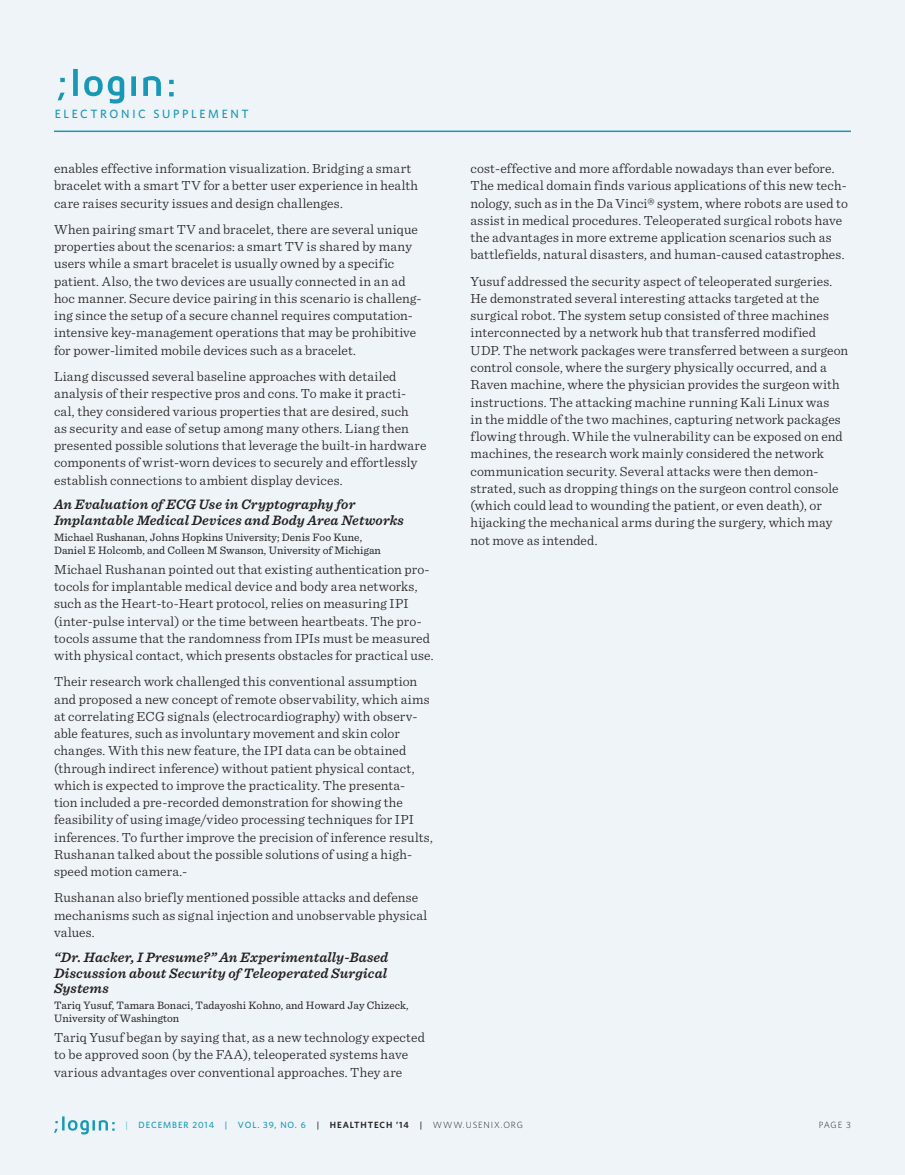
<style>
.page{position:relative;width:905px;height:1175px;background:#fff}
.page>*{position:absolute;margin:0;border:0;box-sizing:border-box;transform-origin:0 0}
.conf_panel_subject{font:italic 600 14.25px/15.8px "Sentinel";letter-spacing:.01em;color:#231f20}
.body{font:300 13.8px/17.2px "Sentinel";letter-spacing:.01em;color:#231f20}
.t1{font:500 12px "Whitney";letter-spacing:.22em;color:#1798b6}
.conf_participant{font:11.25px/12.8px "Sentinel";letter-spacing:.005em;color:#231f20}
.t2{font:500 9px "Whitney";letter-spacing:.1em;color:#1798b6}
.t3{font:300 9px "Whitney";color:#231f20}
.s1{font-weight:300}
.s2{color:#231f20}
.s3{font-weight:600;color:#231f20}
.s4{font-weight:300;color:#231f20}
</style>
<div class="page">
<div style="left:0;top:0;width:904px;height:1174px;background:#eef4f8"></div>
<svg style="left:58px;top:69px;width:116px;height:35px"></svg>
<hr style="left:54px;top:130px;width:796px;height:2px;background:#1798b6">
<svg style="left:54px;top:1116px;width:61px;height:18px"></svg>
<p class="t1" style="left:55px;top:105px;width:195px">ELECTRONIC SUPPLEMENT</p>
<p class="body" style="left:54px;top:159px;width:365px">enables effective information visualization. Bridging a smart bracelet with a smart TV for a better user experience in health care raises security issues and design challenges.</p>
<p class="body" style="left:54px;top:220px;width:369px">When pairing smart TV and bracelet, there are several unique properties about the scenarios: a smart TV is shared by many users while a smart bracelet is usually owned by a specific patient. Also, the two devices are usually connected in an ad hoc manner. Secure device pairing in this scenario is challeng&shy;ing since the setup of a secure channel requires computation&shy;intensive key-management operations that may be prohibitive for power-limited mobile devices such as a bracelet.</p>
<p class="body" style="left:54px;top:367px;width:374px">Liang discussed several baseline approaches with detailed analysis of their respective pros and cons. To make it practi&shy;cal, they considered various properties that are desired, such<br>as security and ease of setup among many others. Liang then presented possible solutions that leverage the built-in hardware components of wrist-worn devices to securely and effortlessly establish connections to ambient display devices.</p>
<p class="conf_panel_subject" style="left:54px;top:496px;width:351px">An Evaluation of ECG Use in Cryptography for<br>Implantable Medical Devices and Body Area Networks</p>
<p class="conf_participant" style="left:54px;top:530px;width:328px">Michael Rushanan, Johns Hopkins University; Denis Foo Kune,<br>Daniel E Holcomb, and Colleen M Swanson, University of Michigan</p>
<p class="body" style="left:54px;top:559px;width:381px">Michael Rushanan pointed out that existing authentication pro&shy;tocols for implantable medical device and body area networks, such as the Heart-to-Heart protocol, relies on measuring IPI (inter-pulse interval) or the time between heartbeats. The pro&shy;tocols assume that the randomness from IPIs must be measured with physical contact, which presents obstacles for practical use.</p>
<p class="body" style="left:54px;top:672px;width:380px">Their research work challenged this conventional assumption and proposed a new concept of remote observability, which aims at correlating ECG signals (electrocardiography) with observ&shy;able features, such as involuntary movement and skin color changes. With this new feature, the IPI data can be obtained (through indirect inference) without patient physical contact, which is expected to improve the practicality. The presenta-<br>tion included a pre-recorded demonstration for showing the feasibility of using image/video processing techniques for IPI inferences. To further improve the precision of inference results, Rushanan talked about the possible solutions of using a high&shy;speed motion camera.‑</p>
<p class="body" style="left:54px;top:888px;width:375px">Rushanan also briefly mentioned possible attacks and defense mechanisms such as signal injection and unobservable physical values.</p>
<p class="conf_panel_subject" style="left:54px;top:948px;width:336px;text-align:justify">“Dr. Hacker, I Presume?” An Experimentally-Based Discussion about Security of Teleoperated Surgical Systems</p>
<p class="conf_participant" style="left:54px;top:998px;width:356px">Tariq Yusuf, Tamara Bonaci, Tadayoshi Kohno, and Howard Jay Chizeck,<br>University of Washington</p>
<p class="body" style="left:54px;top:1027px;width:372px">Tariq Yusuf began by saying that, as a new technology expected to be approved soon (by the FAA), teleoperated systems have various advantages over conventional approaches. They are</p>
<p class="body" style="left:470px;top:159px;width:379px">cost-effective and more affordable nowadays than ever before.<br>The medical domain finds various applications of this new tech&shy;nology, such as in the Da Vinci® system, where robots are used to assist in medical procedures. Teleoperated surgical robots have the advantages in more extreme application scenarios such as battlefields, natural disasters, and human-caused catastrophes.</p>
<p class="body" style="left:470px;top:271px;width:379px">Yusuf addressed the security aspect of teleoperated surgeries.<br>He demonstrated several interesting attacks targeted at the surgical robot. The system setup consisted of three machines interconnected by a network hub that transferred modified UDP. The network packages were transferred between a surgeon control console, where the surgery physically occurred, and a Raven machine, where the physician provides the surgeon with instructions. The attacking machine running Kali Linux was<br>in the middle of the two machines, capturing network packages flowing through. While the vulnerability can be exposed on end machines, the research work mainly considered the network communication security. Several attacks were then demon&shy;strated, such as dropping things on the surgeon control console (which could lead to wounding the patient, or even death), or hijacking the mechanical arms during the surgery, which may not move as intended.</p>
<p class="t2" style="left:125px;top:1119px;width:399px"><span class="s1">|</span> DECEMBER 2014 | VOL. 39, NO. 6 <span class="s2">|</span> <span class="s3">HEALTHTECH ’14</span> <span class="s2">|</span> <span class="s4">WWW.USENIX.ORG</span></p>
<p class="t3" style="left:818px;top:1119px;width:34px">PAGE 3</p>
</div>
